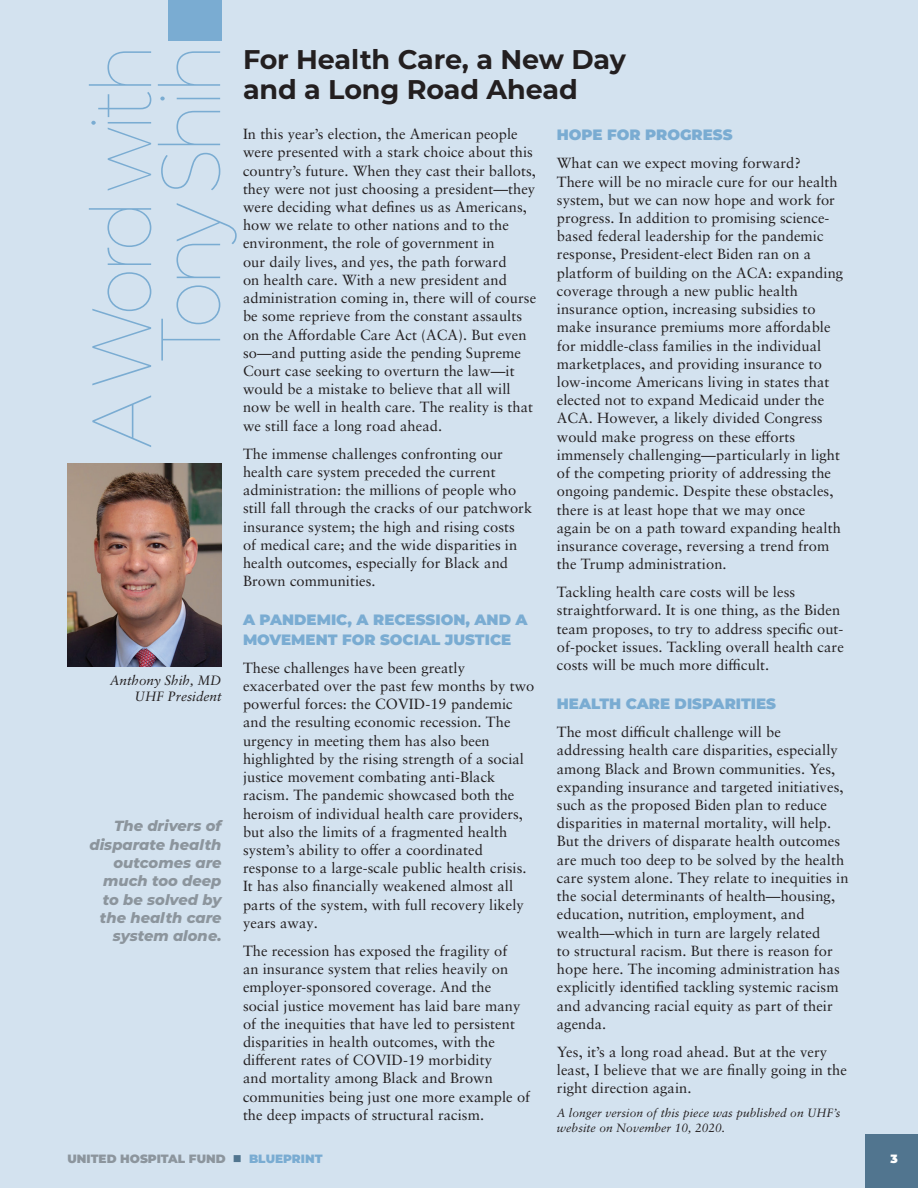
<style>
.page{position:relative;width:918px;height:1188px;background:#d3e2ef}
.page>*{position:absolute;margin:0;border:0;box-sizing:border-box;transform-origin:0 0}
.t1{font:100 84px/69px "Montserrat";letter-spacing:-.075em;color:#7aacd2;text-align:right;scale:.92 1}
.H1_article_title{font:700 27px/30px "Montserrat";letter-spacing:-.005em;color:#231f20}
.H2_subhead{font:900 15px/19.5px "Montserrat";color:#7aacd2}
.tonyshih_text_no_hyp{font:14.7px/18.3px "Sabon LT Pro";letter-spacing:.005em;color:#231f20}
.Q_quote{font:italic 800 14.7px/18.3px "Montserrat";color:#8c959d;text-align:right}
.t2{font:italic 13.5px/15.8px "Sabon LT Pro";color:#231f20;text-align:right}
.tonyshih_text_no_hyp-2{font:italic 12px/14.4px "Sabon LT Pro";letter-spacing:.005em;color:#231f20}
.t3{font:900 12px "Montserrat";color:#8c959d}
.t4{font:900 12px "Montserrat";color:#7aacd2}
.t5{font:900 12px "Montserrat";color:#fff}
.s1{color:#51758f}
</style>
<div class="page">
<div style="left:865px;top:1134px;width:53px;height:54px;background:#51758f"></div>
<img style="left:68px;top:464px;width:154px;height:202px">
<div style="left:168px;top:0;width:54px;height:40px;background:#7aacd2"></div>
<p class="H1_article_title" style="left:243px;top:43px;width:384px">For Health Care, a New Day and a Long Road Ahead</p>
<p class="tonyshih_text_no_hyp" style="left:243px;top:124px;width:295px">In this year’s election, the American people were presented with a stark choice about this country’s future. When they cast their ballots, they were not just choosing a president—they were deciding what defines us as Americans, how we relate to other nations and to the environment, the role of government in<br>our daily lives, and yes, the path forward<br>on health care. With a new president and administration coming in, there will of course be some reprieve from the constant assaults on the Affordable Care Act (ACA). But even so—and putting aside the pending Supreme Court case seeking to overturn the law—it would be a mistake to believe that all will now be well in health care. The reality is that we still face a long road ahead.</p>
<p class="tonyshih_text_no_hyp" style="left:243px;top:444px;width:291px">The immense challenges confronting our health care system preceded the current administration: the millions of people who still fall through the cracks of our patchwork insurance system; the high and rising costs<br>of medical care; and the wide disparities in health outcomes, especially for Black and Brown communities.</p>
<p class="H2_subhead" style="left:243px;top:609px;width:286px">A PANDEMIC, A RECESSION, AND A<br>MOVEMENT FOR SOCIAL JUSTICE</p>
<p class="tonyshih_text_no_hyp" style="left:243px;top:658px;width:293px">These challenges have been greatly exacerbated over the past few months by two powerful forces: the COVID-19 pandemic and the resulting economic recession. The urgency in meeting them has also been highlighted by the rising strength of a social justice movement combating anti-Black racism. The pandemic showcased both the heroism of individual health care providers, but also the limits of a fragmented health system’s ability to offer a coordinated response to a large-scale public health crisis.<br>It has also financially weakened almost all parts of the system, with full recovery likely years away.</p>
<p class="tonyshih_text_no_hyp" style="left:243px;top:941px;width:289px">The recession has exposed the fragility of<br>an insurance system that relies heavily on employer-sponsored coverage. And the social justice movement has laid bare many of the inequities that have led to persistent disparities in health outcomes, with the different rates of COVID-19 morbidity<br>and mortality among Black and Brown communities being just one more example of the deep impacts of structural racism.</p>
<p class="t1" style="left:85px;top:448px;width:442px;rotate:-90deg">A Word with<br>Tony Shih</p>
<p class="H2_subhead" style="left:557px;top:124px;width:177px">HOPE FOR PROGRESS</p>
<p class="tonyshih_text_no_hyp" style="left:557px;top:154px;width:288px">What can we expect moving forward?<br>There will be no miracle cure for our health system, but we can now hope and work for progress. In addition to promising science&shy;based federal leadership for the pandemic response, President-elect Biden ran on a platform of building on the ACA: expanding coverage through a new public health insurance option, increasing subsidies to make insurance premiums more affordable for middle-class families in the individual marketplaces, and providing insurance to low-income Americans living in states that elected not to expand Medicaid under the ACA. However, a likely divided Congress would make progress on these efforts immensely challenging—particularly in light of the competing priority of addressing the ongoing pandemic. Despite these obstacles, there is at least hope that we may once again be on a path toward expanding health insurance coverage, reversing a trend from the Trump administration.</p>
<p class="tonyshih_text_no_hyp" style="left:557px;top:583px;width:289px">Tackling health care costs will be less straightforward. It is one thing, as the Biden team proposes, to try to address specific out&shy;of-pocket issues. Tackling overall health care costs will be much more difficult.</p>
<p class="H2_subhead" style="left:557px;top:693px;width:221px">HEALTH CARE DISPARITIES</p>
<p class="tonyshih_text_no_hyp" style="left:557px;top:723px;width:293px">The most difficult challenge will be addressing health care disparities, especially among Black and Brown communities. Yes, expanding insurance and targeted initiatives, such as the proposed Biden plan to reduce disparities in maternal mortality, will help.<br>But the drivers of disparate health outcomes are much too deep to be solved by the health care system alone. They relate to inequities in the social determinants of health—housing, education, nutrition, employment, and wealth—which in turn are largely related<br>to structural racism. But there is reason for hope here. The incoming administration has explicitly identified tackling systemic racism and advancing racial equity as part of their agenda.</p>
<p class="tonyshih_text_no_hyp" style="left:557px;top:1042px;width:292px">Yes, it’s a long road ahead. But at the very least, I believe that we are finally going in the right direction again.</p>
<p class="tonyshih_text_no_hyp-2" style="left:557px;top:1106px;width:285px">A longer version of this piece was published on UHF’s website on November 10, 2020.</p>
<p class="t2" style="left:110px;top:672px;width:113px">Anthony Shih, MD<br>UHF President</p>
<p class="Q_quote" style="left:89px;top:816px;width:134px">The drivers of disparate health outcomes are much too deep to be solved by the health care system alone.</p>
<p class="t3" style="left:68px;top:1150px;width:176px">UNITED HOSPITAL FUND <span class="s1">■</span></p>
<p class="t4" style="left:249px;top:1150px;width:75px">BLUEPRINT</p>
<p class="t4" style="left:253px;top:1150px;width:75px">BLUEPRINT</p>
<p class="t5" style="left:890px;top:1150px;width:9px">3</p>
</div>
